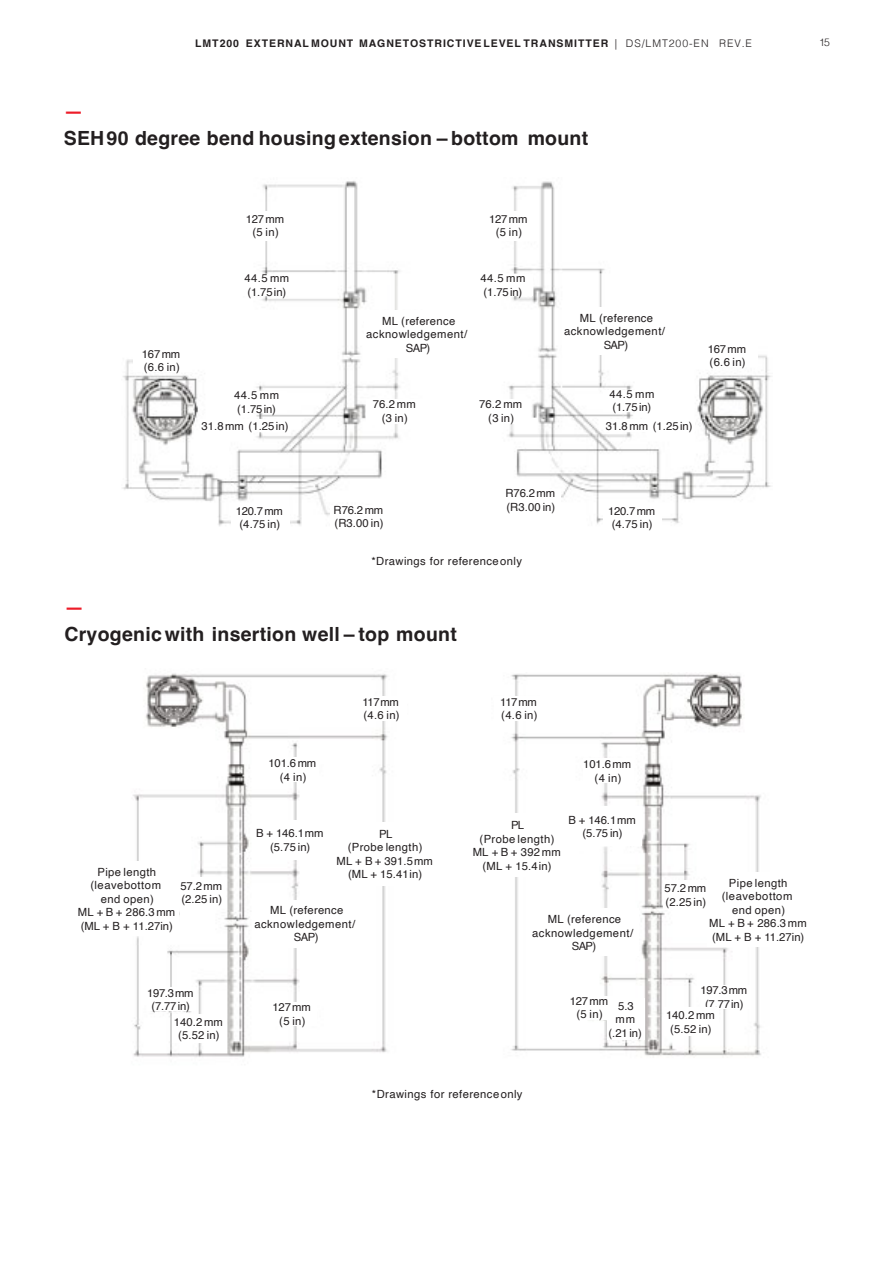
<style>
.page{position:relative;width:894px;height:1264px;background:#fff}
.page>*{position:absolute;margin:0;border:0;box-sizing:border-box;transform-origin:0 0}
.t1{font:700 19.5px "Helvetica";letter-spacing:.015em;color:#231f20}
.t2{font:700 19.5px "Helvetica";color:#ed1c29}
.t3{font:11.25px/13.5px "Helvetica";letter-spacing:.025em;color:#231f20;text-align:center}
.t4{font:11.25px/13.5px "Helvetica";color:#231f20}
.t5{font:700 10.5px "Helvetica";letter-spacing:.09em;color:#231f20}
.t6{font:300 10.5px "Helvetica";color:#231f20}
.s1{font-weight:300}
</style>
<div class="page">
<img style="left:507px;top:181px;width:264px;height:343px">
<img style="left:123px;top:181px;width:277px;height:345px">
<img style="left:133px;top:673px;width:255px;height:384px">
<img style="left:511px;top:673px;width:250px;height:383px">
<div style="left:562px;top:308px;width:108px;height:47px;background:#fff"></div>
<div style="left:364px;top:310px;width:108px;height:47px;background:#fff"></div>
<div style="left:228px;top:391px;width:58px;height:22px;background:#fff"></div>
<div style="left:603px;top:389px;width:58px;height:22px;background:#fff"></div>
<div style="left:238px;top:274px;width:59px;height:22px;background:#fff"></div>
<div style="left:474px;top:274px;width:59px;height:22px;background:#fff"></div>
<div style="left:268px;top:757px;width:50px;height:24px;background:#fff"></div>
<div style="left:583px;top:758px;width:50px;height:25px;background:#fff"></div>
<div style="left:357px;top:696px;width:50px;height:24px;background:#fff"></div>
<div style="left:494px;top:696px;width:51px;height:24px;background:#fff"></div>
<div style="left:133px;top:349px;width:58px;height:22px;background:#fff"></div>
<div style="left:698px;top:345px;width:59px;height:21px;background:#fff"></div>
<div style="left:231px;top:506px;width:58px;height:22px;background:#fff"></div>
<div style="left:603px;top:506px;width:58px;height:22px;background:#fff"></div>
<div style="left:268px;top:1001px;width:49px;height:24px;background:#fff"></div>
<div style="left:607px;top:998px;width:37px;height:41px;background:#fff"></div>
<div style="left:252px;top:819px;width:77px;height:40px;background:#fff"></div>
<div style="left:564px;top:806px;width:77px;height:40px;background:#fff"></div>
<div style="left:147px;top:987px;width:49px;height:23px;background:#fff"></div>
<div style="left:700px;top:984px;width:49px;height:24px;background:#fff"></div>
<div style="left:172px;top:1013px;width:55px;height:29px;background:#fff"></div>
<div style="left:664px;top:1007px;width:54px;height:29px;background:#fff"></div>
<div style="left:330px;top:505px;width:58px;height:22px;background:#fff"></div>
<div style="left:502px;top:489px;width:58px;height:21px;background:#fff"></div>
<div style="left:366px;top:399px;width:58px;height:24px;background:#fff"></div>
<div style="left:472px;top:399px;width:58px;height:24px;background:#fff"></div>
<div style="left:200px;top:419px;width:91px;height:13px;background:#fff"></div>
<div style="left:604px;top:419px;width:91px;height:13px;background:#fff"></div>
<div style="left:237px;top:211px;width:58px;height:29px;background:#fff"></div>
<div style="left:480px;top:211px;width:58px;height:29px;background:#fff"></div>
<div style="left:252px;top:899px;width:108px;height:48px;background:#fff"></div>
<div style="left:530px;top:908px;width:108px;height:47px;background:#fff"></div>
<div style="left:336px;top:821px;width:99px;height:64px;background:#fff"></div>
<div style="left:471px;top:813px;width:93px;height:64px;background:#fff"></div>
<div style="left:76px;top:861px;width:103px;height:74px;background:#fff"></div>
<div style="left:707px;top:872px;width:103px;height:74px;background:#fff"></div>
<div style="left:179px;top:877px;width:47px;height:29px;background:#fff"></div>
<div style="left:663px;top:879px;width:46px;height:30px;background:#fff"></div>
<div style="left:565px;top:995px;width:49px;height:24px;background:#fff"></div>
<p class="t5" style="left:195px;top:39px;width:558px">LMT200 EXTERNAL MOUNT MAGNETOSTRICTIVE LEVEL TRANSMITTER <span class="s1">| DS/LMT200-EN REV.E</span></p>
<p class="t6" style="left:819px;top:38px;width:12px">15</p>
<h1 class="t2" style="left:64px;top:103px;width:21px">—</h1>
<h1 class="t1" style="left:64px;top:130px;width:526px">SEH 90 degree bend housing extension – bottom mount</h1>
<p class="t3" style="left:246px;top:213px;width:40px">127 mm (5 in)</p>
<p class="t3" style="left:489px;top:213px;width:40px">127 mm (5 in)</p>
<p class="t3" style="left:244px;top:272px;width:46px;text-align:left">44.5 mm (1.75 in)</p>
<p class="t3" style="left:480px;top:272px;width:46px;text-align:left">44.5 mm (1.75 in)</p>
<p class="t3" style="left:564px;top:312px;width:102px">ML (reference acknowledgement/<br>SAP)</p>
<p class="t3" style="left:366px;top:314px;width:102px">ML (reference acknowledgement/<br>SAP)</p>
<p class="t3" style="left:142px;top:348px;width:40px;text-align:left">167 mm (6.6 in)</p>
<p class="t3" style="left:707px;top:343px;width:40px;text-align:left">167 mm (6.6 in)</p>
<p class="t3" style="left:234px;top:389px;width:46px;text-align:left">44.5 mm (1.75 in)</p>
<p class="t3" style="left:609px;top:388px;width:46px;text-align:left">44.5 mm (1.75 in)</p>
<p class="t3" style="left:373px;top:398px;width:44px">76.2 mm (3 in)</p>
<p class="t3" style="left:479px;top:398px;width:44px">76.2 mm (3 in)</p>
<p class="t3" style="left:201px;top:420px;width:88px">31.8 mm (1.25 in)</p>
<p class="t3" style="left:605px;top:419px;width:88px">31.8 mm (1.25 in)</p>
<p class="t4" style="left:505px;top:487px;width:51px">R76.2 mm (R3.00 in)</p>
<p class="t4" style="left:333px;top:503px;width:51px">R76.2 mm (R3.00 in)</p>
<p class="t3" style="left:236px;top:504px;width:49px">120.7 mm (4.75 in)</p>
<p class="t3" style="left:608px;top:504px;width:49px">120.7 mm (4.75 in)</p>
<p class="t3" style="left:371px;top:555px;width:152px">*Drawings for reference only</p>
<h1 class="t2" style="left:64px;top:598px;width:21px">—</h1>
<h1 class="t1" style="left:64px;top:625px;width:394px">Cryogenic with insertion well – top mount</h1>
<p class="t3" style="left:362px;top:695px;width:39px;text-align:left">117 mm (4.6 in)</p>
<p class="t3" style="left:500px;top:695px;width:39px;text-align:left">117 mm (4.6 in)</p>
<p class="t3" style="left:268px;top:757px;width:49px">101.6 mm (4 in)</p>
<p class="t3" style="left:583px;top:758px;width:49px">101.6 mm (4 in)</p>
<p class="t3" style="left:568px;top:813px;width:69px">B + 146.1 mm (5.75 in)</p>
<p class="t3" style="left:336px;top:827px;width:98px">PL<br>(Probe length)<br>ML + B + 391.5 mm (ML + 15.41 in)</p>
<p class="t3" style="left:472px;top:819px;width:89px">PL<br>(Probe length)<br>ML + B + 392 mm (ML + 15.4 in)</p>
<p class="t3" style="left:256px;top:826px;width:69px">B + 146.1 mm (5.75 in)</p>
<p class="t3" style="left:78px;top:865px;width:99px">Pipe length<br>(leave bottom<br>end open)<br>ML + B + 286.3 mm (ML + B + 11.27 in)</p>
<p class="t3" style="left:709px;top:876px;width:99px">Pipe length<br>(leave bottom<br>end open)<br>ML + B + 286.3 mm (ML + B + 11.27 in)</p>
<p class="t3" style="left:180px;top:879px;width:43px;text-align:left">57.2 mm (2.25 in)</p>
<p class="t3" style="left:664px;top:881px;width:43px;text-align:left">57.2 mm (2.25 in)</p>
<p class="t3" style="left:254px;top:904px;width:102px">ML (reference acknowledgement/<br>SAP)</p>
<p class="t3" style="left:532px;top:912px;width:102px">ML (reference acknowledgement/<br>SAP)</p>
<p class="t3" style="left:147px;top:986px;width:48px">197.3 mm (7.77 in)</p>
<p class="t3" style="left:700px;top:983px;width:48px">197.3 mm (7.77 in)</p>
<p class="t3" style="left:174px;top:1015px;width:50px">140.2 mm (5.52 in)</p>
<p class="t3" style="left:666px;top:1008px;width:50px">140.2 mm (5.52 in)</p>
<p class="t3" style="left:569px;top:994px;width:40px">127 mm (5 in)</p>
<p class="t3" style="left:272px;top:1000px;width:40px">127 mm (5 in)</p>
<p class="t3" style="left:608px;top:999px;width:35px">5.3 mm (.21 in)</p>
<p class="t3" style="left:372px;top:1087px;width:152px">*Drawings for reference only</p>
</div>
